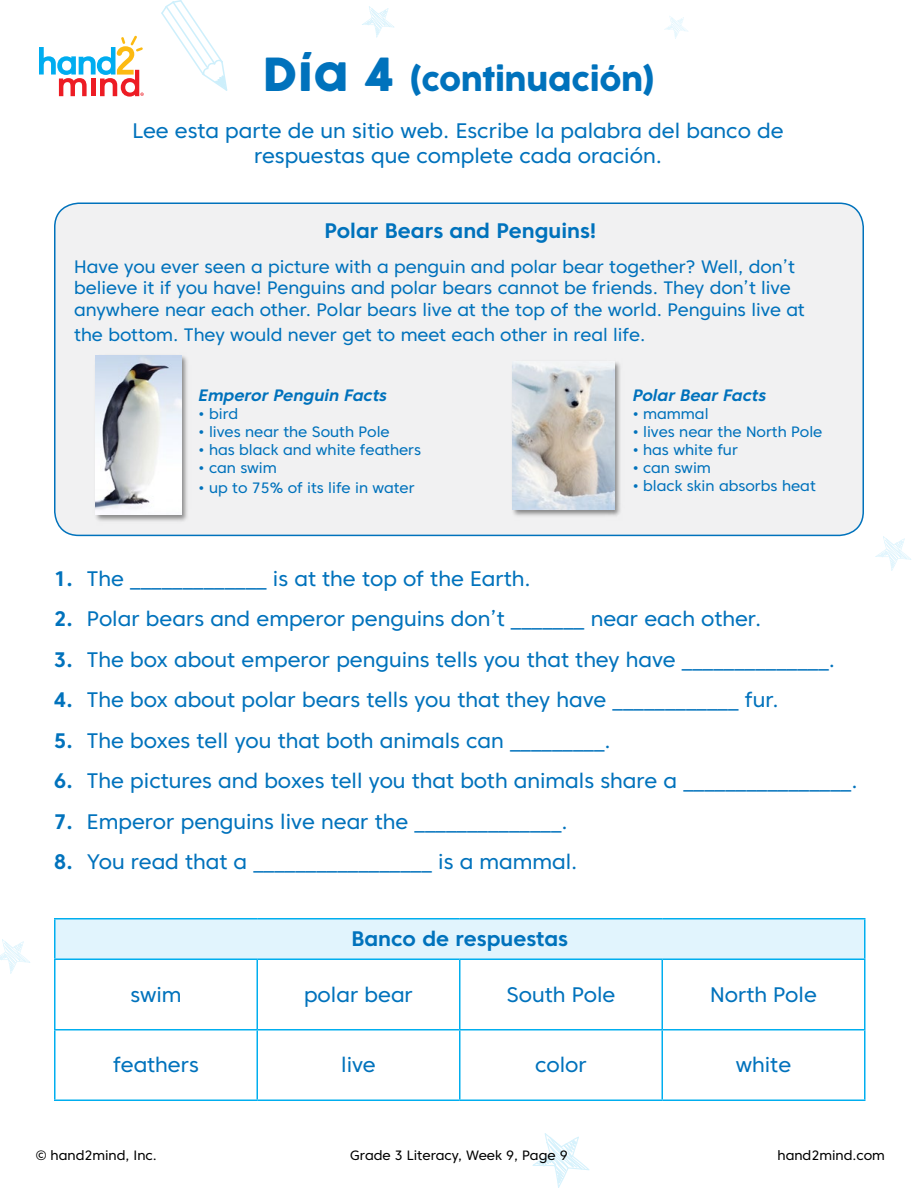
<style>
.page{position:relative;width:918px;height:1188px;background:#fff}
.page>*{position:absolute;margin:0;border:0;box-sizing:border-box;transform-origin:0 0}
.t1{font:30px "Cocogoose Pro";color:#0072bc}
.t2{font:21px/25.5px "Core Sans C 45";color:#0072bc;text-align:center}
.t3{font:700 21px "Core Sans C 65";color:#0072bc}
.t4{font:18px/21.6px "Core Sans C 45";color:#0072bc}
.t5{font:16.5px "Core Sans C 65 Bold It";color:#0072bc}
.t6{font:15px "Core Sans C 45";color:#0072bc}
.t7{font:13.5px "Core Sans C 45";color:#000}
.s1{font-size:45px}
.s2{font-family:"Core Sans C 65";font-weight:700}
</style>
<div class="page">
<svg style="left:362px;top:6px;width:32px;height:32px"></svg>
<svg style="left:161px;top:0;width:66px;height:91px"></svg>
<svg style="left:0;top:939px;width:30px;height:35px"></svg>
<svg style="left:875px;top:536px;width:36px;height:35px"></svg>
<svg style="left:532px;top:1133px;width:58px;height:55px"></svg>
<svg style="left:664px;top:16px;width:24px;height:23px"></svg>
<svg style="left:39px;top:36px;width:105px;height:61px"></svg>
<div style="left:55px;top:919px;width:810px;height:40px;background:#e1f4fd"></div>
<hr style="left:54px;top:918px;width:203px;height:2px;background:#00aeef">
<hr style="left:54px;top:920px;width:2px;height:38px;background:#00aeef">
<hr style="left:257px;top:918px;width:203px;height:2px;background:#00aeef">
<hr style="left:460px;top:918px;width:202px;height:2px;background:#00aeef">
<hr style="left:662px;top:918px;width:204px;height:2px;background:#00aeef">
<hr style="left:864px;top:920px;width:2px;height:38px;background:#00aeef">
<hr style="left:54px;top:958px;width:203px;height:2px;background:#00aeef">
<hr style="left:54px;top:960px;width:2px;height:69px;background:#00aeef">
<hr style="left:257px;top:958px;width:203px;height:2px;background:#00aeef">
<hr style="left:256px;top:960px;width:2px;height:69px;background:#00aeef">
<hr style="left:460px;top:958px;width:202px;height:2px;background:#00aeef">
<hr style="left:459px;top:960px;width:1px;height:69px;background:#00aeef">
<hr style="left:662px;top:958px;width:204px;height:2px;background:#00aeef">
<hr style="left:662px;top:960px;width:1px;height:69px;background:#00aeef">
<hr style="left:864px;top:960px;width:2px;height:69px;background:#00aeef">
<hr style="left:54px;top:1029px;width:203px;height:1px;background:#00aeef">
<hr style="left:54px;top:1030px;width:2px;height:70px;background:#00aeef">
<hr style="left:257px;top:1029px;width:203px;height:1px;background:#00aeef">
<hr style="left:256px;top:1030px;width:2px;height:70px;background:#00aeef">
<hr style="left:460px;top:1029px;width:202px;height:1px;background:#00aeef">
<hr style="left:459px;top:1030px;width:1px;height:70px;background:#00aeef">
<hr style="left:662px;top:1029px;width:204px;height:1px;background:#00aeef">
<hr style="left:662px;top:1030px;width:1px;height:70px;background:#00aeef">
<hr style="left:864px;top:1030px;width:2px;height:70px;background:#00aeef">
<hr style="left:54px;top:1100px;width:203px;height:1px;background:#00aeef">
<hr style="left:257px;top:1100px;width:203px;height:1px;background:#00aeef">
<hr style="left:460px;top:1100px;width:202px;height:1px;background:#00aeef">
<hr style="left:662px;top:1100px;width:204px;height:1px;background:#00aeef">
<div style="left:55px;top:203px;width:808px;height:332px;background:#f1f1f2;border-radius:24px"></div>
<div style="left:54px;top:202px;width:810px;height:334px;border:2px solid #0072bc;border-radius:24px"></div>
<img style="left:95px;top:355px;width:93px;height:166px">
<img style="left:96px;top:356px;width:85px;height:159px">
<img style="left:513px;top:362px;width:108px;height:154px">
<img style="left:512px;top:362px;width:102px;height:148px">
<h1 class="t1" style="left:263px;top:60px;width:394px"><span class="s1">Día 4</span> (continuación)</h1>
<p class="t2" style="left:132px;top:118px;width:653px">Lee esta parte de un sitio web. Escribe la palabra del banco de respuestas que complete cada oración.</p>
<p class="t3" style="left:324px;top:217px;width:274px">Polar Bears and Penguins!</p>
<p class="t4" style="left:74px;top:256px;width:732px">Have you ever seen a picture with a penguin and polar bear together? Well, don’t believe it if you have! Penguins and polar bears cannot be friends. They don’t live anywhere near each other. Polar bears live at the top of the world. Penguins live at</p>
<p class="t4" style="left:74px;top:324px;width:573px">the bottom. They would never get to meet each other in real life.</p>
<p class="t5" style="left:199px;top:385px;width:190px">Emperor Penguin Facts</p>
<p class="t6" style="left:199px;top:405px;width:41px">• bird</p>
<p class="t6" style="left:199px;top:423px;width:193px">• lives near the South Pole</p>
<p class="t6" style="left:199px;top:441px;width:224px">• has black and white feathers</p>
<p class="t6" style="left:199px;top:459px;width:80px">• can swim</p>
<p class="t6" style="left:199px;top:478px;width:218px">• up to 75% of its life in water</p>
<p class="t5" style="left:633px;top:385px;width:135px">Polar Bear Facts</p>
<p class="t6" style="left:633px;top:405px;width:77px">• mammal</p>
<p class="t6" style="left:633px;top:423px;width:191px">• lives near the North Pole</p>
<p class="t6" style="left:633px;top:441px;width:107px">• has white fur</p>
<p class="t6" style="left:633px;top:459px;width:80px">• can swim</p>
<p class="t6" style="left:633px;top:477px;width:185px">• black skin absorbs heat</p>
<p class="t2" style="left:54px;top:566px;width:478px"><span class="s2">1.</span> The _____________ is at the top of the Earth.</p>
<p class="t2" style="left:54px;top:606px;width:709px"><span class="s2">2.</span> Polar bears and emperor penguins don’t _______ near each other.</p>
<p class="t2" style="left:54px;top:647px;width:783px"><span class="s2">3.</span> The box about emperor penguins tells you that they have ______________.</p>
<p class="t2" style="left:54px;top:687px;width:726px"><span class="s2">4.</span> The box about polar bears tells you that they have ____________ fur.</p>
<p class="t2" style="left:54px;top:728px;width:558px"><span class="s2">5.</span> The boxes tell you that both animals can _________.</p>
<p class="t2" style="left:54px;top:768px;width:805px"><span class="s2">6.</span> The pictures and boxes tell you that both animals share a ________________.</p>
<p class="t2" style="left:54px;top:809px;width:515px"><span class="s2">7.</span> Emperor penguins live near the ______________.</p>
<p class="t2" style="left:54px;top:849px;width:525px"><span class="s2">8.</span> You read that a _________________ is a mammal.</p>
<p class="t3" style="left:351px;top:926px;width:218px">Banco de respuestas</p>
<p class="t2" style="left:130px;top:982px;width:53px">swim</p>
<p class="t2" style="left:304px;top:982px;width:110px">polar bear</p>
<p class="t2" style="left:507px;top:982px;width:110px">South Pole</p>
<p class="t2" style="left:710px;top:982px;width:108px">North Pole</p>
<p class="t2" style="left:113px;top:1052px;width:87px">feathers</p>
<p class="t2" style="left:341px;top:1052px;width:36px">live</p>
<p class="t2" style="left:535px;top:1052px;width:53px">color</p>
<p class="t2" style="left:736px;top:1052px;width:57px">white</p>
<p class="t7" style="left:36px;top:1147px;width:123px">© hand2mind, Inc.</p>
<p class="t7" style="left:350px;top:1147px;width:219px">Grade 3 Literacy, Week 9, Page 9</p>
<p class="t7" style="left:778px;top:1147px;width:109px">hand2mind.com</p>
</div>
